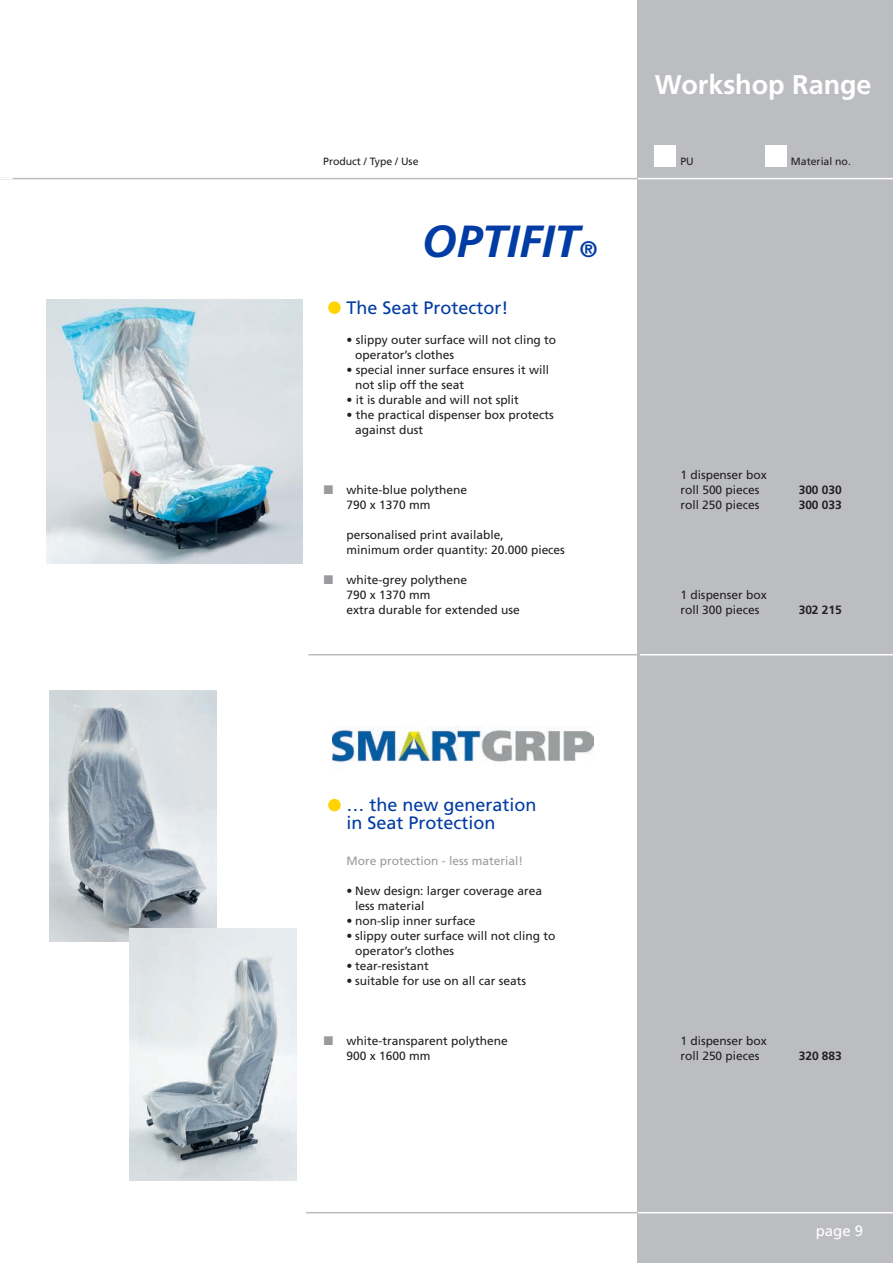
<style>
.page{position:relative;width:893px;height:1263px;background:#fff}
.page>*{position:absolute;margin:0;border:0;box-sizing:border-box;transform-origin:0 0}
.t1{font:italic 700 45px "Frutiger";color:#003ca4}
.t2{font:700 27px "Frutiger";color:#fff}
.t3{font:18px/18px "Frutiger";color:#003ca4}
.t4{font:15px "Frutiger";color:#fff}
.t5{font:12px/15px "Frutiger";color:#231f20}
.t6{font:12px "Frutiger";color:#999b9e}
.t7{font:700 12px "Frutiger";color:#231f20}
.t8{font:10.5px "Frutiger";color:#231f20}
.s1{font-size:22.5px}
</style>
<div class="page">
<div style="left:638px;top:0;width:255px;height:1263px;background:#bcbdc0"></div>
<hr style="left:0;top:178px;width:638px;height:1px;background:#bcbdc0">
<hr style="left:638px;top:178px;width:255px;height:1px;background:#fff">
<hr style="left:306px;top:1212px;width:332px;height:1px;background:#bcbdc0">
<hr style="left:638px;top:1212px;width:255px;height:1px;background:#fff">
<hr style="left:308px;top:654px;width:332px;height:1px;background:#bcbdc0">
<hr style="left:640px;top:654px;width:253px;height:1px;background:#fff">
<div style="left:328px;top:301px;width:13px;height:13px;background:#ffd400;border-radius:50%"></div>
<img style="left:47px;top:299px;width:256px;height:265px">
<img style="left:333px;top:727px;width:260px;height:36px">
<div style="left:328px;top:799px;width:13px;height:12px;background:#ffd400;border-radius:50%"></div>
<img style="left:50px;top:690px;width:167px;height:251px">
<img style="left:129px;top:929px;width:168px;height:251px">
<hr style="left:0;top:0;width:1px;height:1263px;background:#bcbdc0">
<svg style="left:0;top:178px;width:13px;height:1px"></svg>
<div style="left:655px;top:146px;width:21px;height:21px;background:#fff"></div>
<div style="left:765px;top:146px;width:22px;height:21px;background:#fff"></div>
<h2 class="t2" style="left:655px;top:74px;width:218px">Workshop Range</h2>
<p class="t8" style="left:323px;top:157px;width:97px">Product / Type / Use</p>
<p class="t8" style="left:680px;top:157px;width:15px">PU</p>
<p class="t8" style="left:791px;top:157px;width:62px">Material no.</p>
<h1 class="t1" style="left:422px;top:223px;width:177px">OPTIFIT<span class="s1">®</span></h1>
<h3 class="t3" style="left:347px;top:300px;width:163px">The Seat Protector!</h3>
<p class="t5" style="left:355px;top:333px;width:203px;text-indent:-9px">• slippy outer surface will not cling to operator’s clothes</p>
<p class="t5" style="left:355px;top:363px;width:195px;text-indent:-9px">• special inner surface ensures it will not slip off the seat</p>
<p class="t5" style="left:347px;top:393px;width:174px">• it is durable and will not split</p>
<p class="t5" style="left:355px;top:408px;width:200px;text-indent:-9px">• the practical dispenser box protects against dust</p>
<p class="t5" style="left:680px;top:468px;width:88px">1 dispenser box</p>
<p class="t5" style="left:347px;top:483px;width:122px">white-blue polythene</p>
<p class="t5" style="left:680px;top:483px;width:81px">roll 500 pieces</p>
<p class="t7" style="left:799px;top:485px;width:45px">300 030</p>
<p class="t5" style="left:347px;top:498px;width:85px">790 x 1370 mm</p>
<p class="t5" style="left:680px;top:498px;width:81px">roll 250 pieces</p>
<p class="t7" style="left:799px;top:500px;width:45px">300 033</p>
<p class="t5" style="left:347px;top:528px;width:220px">personalised print available,<br>minimum order quantity: 20.000 pieces</p>
<p class="t5" style="left:347px;top:573px;width:122px">white-grey polythene<br>790 x 1370 mm</p>
<p class="t5" style="left:680px;top:588px;width:88px">1 dispenser box</p>
<p class="t5" style="left:347px;top:603px;width:175px">extra durable for extended use</p>
<p class="t5" style="left:680px;top:603px;width:81px">roll 300 pieces</p>
<p class="t7" style="left:799px;top:605px;width:45px">302 215</p>
<h3 class="t3" style="left:347px;top:797px;width:191px">… the new generation in Seat Protection</h3>
<p class="t6" style="left:347px;top:856px;width:178px">More protection - less material!</p>
<p class="t5" style="left:355px;top:884px;width:189px;text-indent:-9px">• New design: larger coverage area less material</p>
<p class="t5" style="left:347px;top:914px;width:131px">• non-slip inner surface</p>
<p class="t5" style="left:355px;top:929px;width:202px;text-indent:-9px">• slippy outer surface will not cling to operator’s clothes</p>
<p class="t5" style="left:347px;top:959px;width:84px">• tear-resistant</p>
<p class="t5" style="left:347px;top:974px;width:181px">• suitable for use on all car seats</p>
<p class="t5" style="left:347px;top:1034px;width:163px">white-transparent polythene</p>
<p class="t5" style="left:680px;top:1034px;width:88px">1 dispenser box</p>
<p class="t5" style="left:347px;top:1049px;width:85px">900 x 1600 mm</p>
<p class="t5" style="left:680px;top:1049px;width:81px">roll 250 pieces</p>
<p class="t7" style="left:799px;top:1051px;width:45px">320 883</p>
<p class="t4" style="left:816px;top:1225px;width:49px">page 9</p>
</div>
